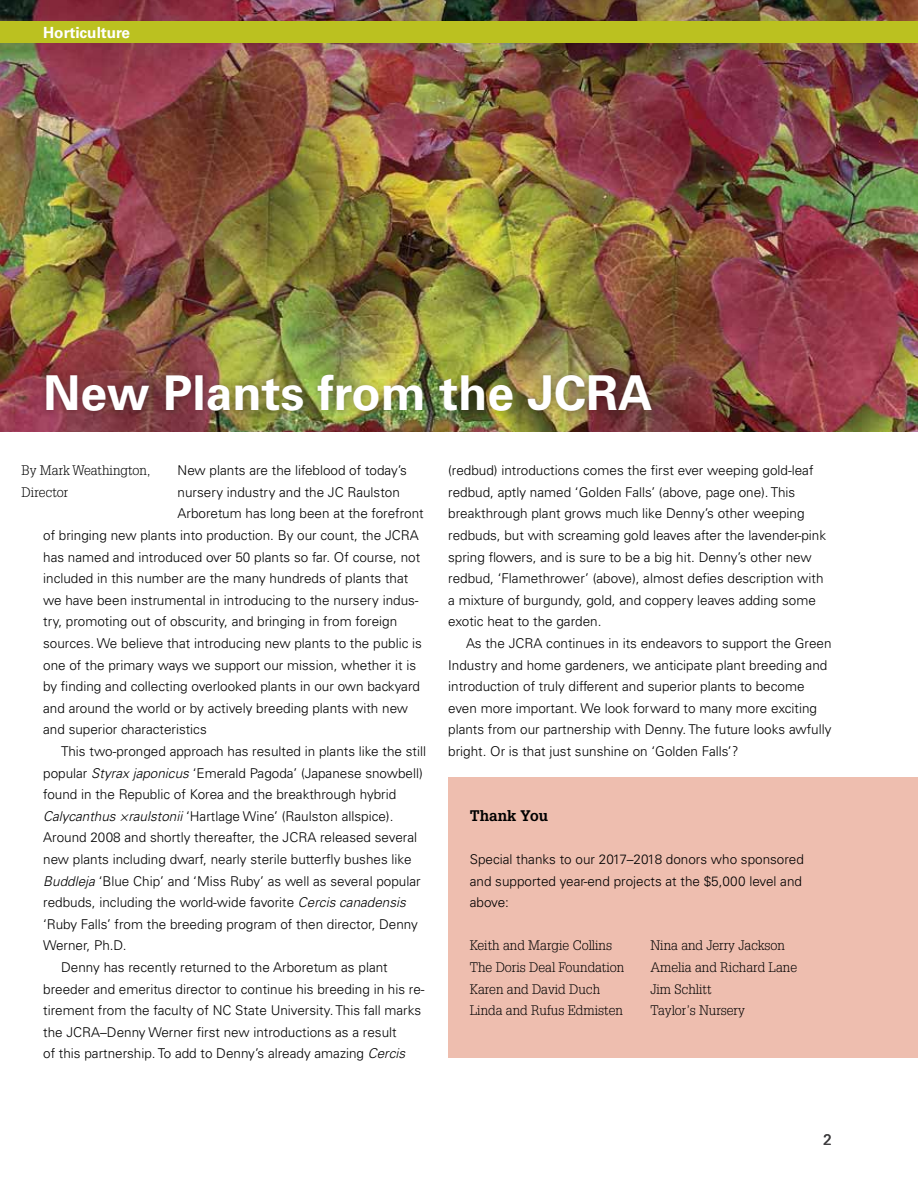
<style>
.page{position:relative;width:918px;height:1188px;background:#fff}
.page>*{position:absolute;margin:0;border:0;box-sizing:border-box;transform-origin:0 0}
.t1{font:700 48px "Univers LT Std";color:#fff}
.t2{font:700 15.3px "Univers LT Std";color:#fff}
.t3{font:15.3px "Univers LT Std";color:#414042}
.t4{font:700 15px "Glypha LT Std";color:#000}
.t5{font:300 13.5px/21.6px "Univers LT Std";color:#000}
.t6{font:300 13.5px/21.6px "Glypha LT Std";color:#000}
.s1{font-style:italic}
</style>
<div class="page">
<img style="left:0;top:0;width:918px;height:432px">
<div style="left:0;top:22px;width:918px;height:21px;background:#bbc120"></div>
<div style="left:448px;top:778px;width:470px;height:280px;background:#eebeaf"></div>
<div style="left:38px;top:367px;width:621px;height:52px;background:#000;opacity:.3"></div>
<p class="t2" style="left:43px;top:24px;width:88px">Horticulture</p>
<h1 class="t1" style="left:43px;top:365px;width:611px">New Plants from the JCRA</h1>
<p class="t5" style="left:178px;top:460px;width:231px">New plants are the lifeblood of today’s</p>
<p class="t5" style="left:178px;top:481px;width:224px">nursery industry and the JC Raulston</p>
<p class="t5" style="left:178px;top:503px;width:248px">Arboretum has long been at the forefront</p>
<p class="t5" style="left:43px;top:524px;width:377px">of bringing new plants into production. By our count, the JCRA</p>
<p class="t5" style="left:43px;top:546px;width:379px">has named and introduced over 50 plants so far. Of course, not</p>
<p class="t5" style="left:43px;top:568px;width:367px">included in this number are the many hundreds of plants that</p>
<p class="t5" style="left:43px;top:589px;width:377px">we have been instrumental in introducing to the nursery indus-</p>
<p class="t5" style="left:43px;top:611px;width:356px">try, promoting out of obscurity, and bringing in from foreign</p>
<p class="t5" style="left:43px;top:632px;width:380px">sources. We believe that introducing new plants to the public is</p>
<p class="t5" style="left:43px;top:654px;width:375px">one of the primary ways we support our mission, whether it is</p>
<p class="t5" style="left:43px;top:676px;width:378px">by finding and collecting overlooked plants in our own backyard</p>
<p class="t5" style="left:43px;top:697px;width:367px">and around the world or by actively breeding plants with new</p>
<p class="t5" style="left:43px;top:719px;width:165px">and superior characteristics</p>
<p class="t5" style="left:61px;top:740px;width:366px">This two-pronged approach has resulted in plants like the still</p>
<p class="t5" style="left:43px;top:762px;width:381px">popular <span class="s1">Styrax japonicus</span> ‘Emerald Pagoda’ (Japanese snowbell)</p>
<p class="t5" style="left:43px;top:784px;width:355px">found in the Republic of Korea and the breakthrough hybrid</p>
<p class="t5" style="left:43px;top:805px;width:352px"><span class="s1">Calycanthus ×raulstonii</span> ‘Hartlage Wine’ (Raulston allspice).</p>
<p class="t5" style="left:43px;top:827px;width:375px">Around 2008 and shortly thereafter, the JCRA released several</p>
<p class="t5" style="left:43px;top:848px;width:370px">new plants including dwarf, nearly sterile butterfly bushes like</p>
<p class="t5" style="left:43px;top:870px;width:379px"><span class="s1">Buddleja</span> ‘Blue Chip’ and ‘Miss Ruby’ as well as several popular</p>
<p class="t5" style="left:43px;top:892px;width:364px">redbuds, including the world-wide favorite <span class="s1">Cercis canadensis</span></p>
<p class="t5" style="left:43px;top:913px;width:376px">‘Ruby Falls’ from the breeding program of then director, Denny</p>
<p class="t5" style="left:43px;top:935px;width:85px">Werner, Ph.D.</p>
<p class="t5" style="left:61px;top:956px;width:328px">Denny has recently returned to the Arboretum as plant</p>
<p class="t5" style="left:43px;top:978px;width:383px">breeder and emeritus director to continue his breeding in his re-</p>
<p class="t5" style="left:43px;top:1000px;width:380px">tirement from the faculty of NC State University. This fall marks</p>
<p class="t5" style="left:43px;top:1021px;width:355px">the JCRA–Denny Werner first new introductions as a result</p>
<p class="t5" style="left:43px;top:1043px;width:364px">of this partnership. To add to Denny’s already amazing <span class="s1">Cercis</span></p>
<p class="t6" style="left:22px;top:460px;width:130px">By Mark Weathington,<br>Director</p>
<p class="t5" style="left:448px;top:460px;width:380px">(redbud) introductions comes the first ever weeping gold-leaf redbud, aptly named ‘Golden Falls’ (above, page one). This breakthrough plant grows much like Denny’s other weeping redbuds, but with screaming gold leaves after the lavender-pink spring flowers, and is sure to be a big hit. Denny’s other new redbud, ‘Flamethrower’ (above), almost defies description with a mixture of burgundy, gold, and coppery leaves adding some exotic heat to the garden.</p>
<p class="t5" style="left:448px;top:632px;width:385px;text-indent:18px">As the JCRA continues in its endeavors to support the Green Industry and home gardeners, we anticipate plant breeding and introduction of truly different and superior plants to become even more important. We look forward to many more exciting plants from our partnership with Denny. The future looks awfully bright. Or is that just sunshine on ‘Golden Falls’?</p>
<p class="t4" style="left:470px;top:806px;width:80px">Thank You</p>
<p class="t5" style="left:470px;top:848px;width:336px">Special thanks to our 2017–2018 donors who sponsored and supported year-end projects at the $5,000 level and above:</p>
<p class="t6" style="left:470px;top:935px;width:156px">Keith and Margie Collins<br>The Doris Deal Foundation<br>Karen and David Duch<br>Linda and Rufus Edmisten</p>
<p class="t6" style="left:650px;top:935px;width:148px">Nina and Jerry Jackson<br>Amelia and Richard Lane<br>Jim Schlitt<br>Taylor’s Nursery</p>
<p class="t3" style="left:823px;top:1130px;width:10px">2</p>
</div>
